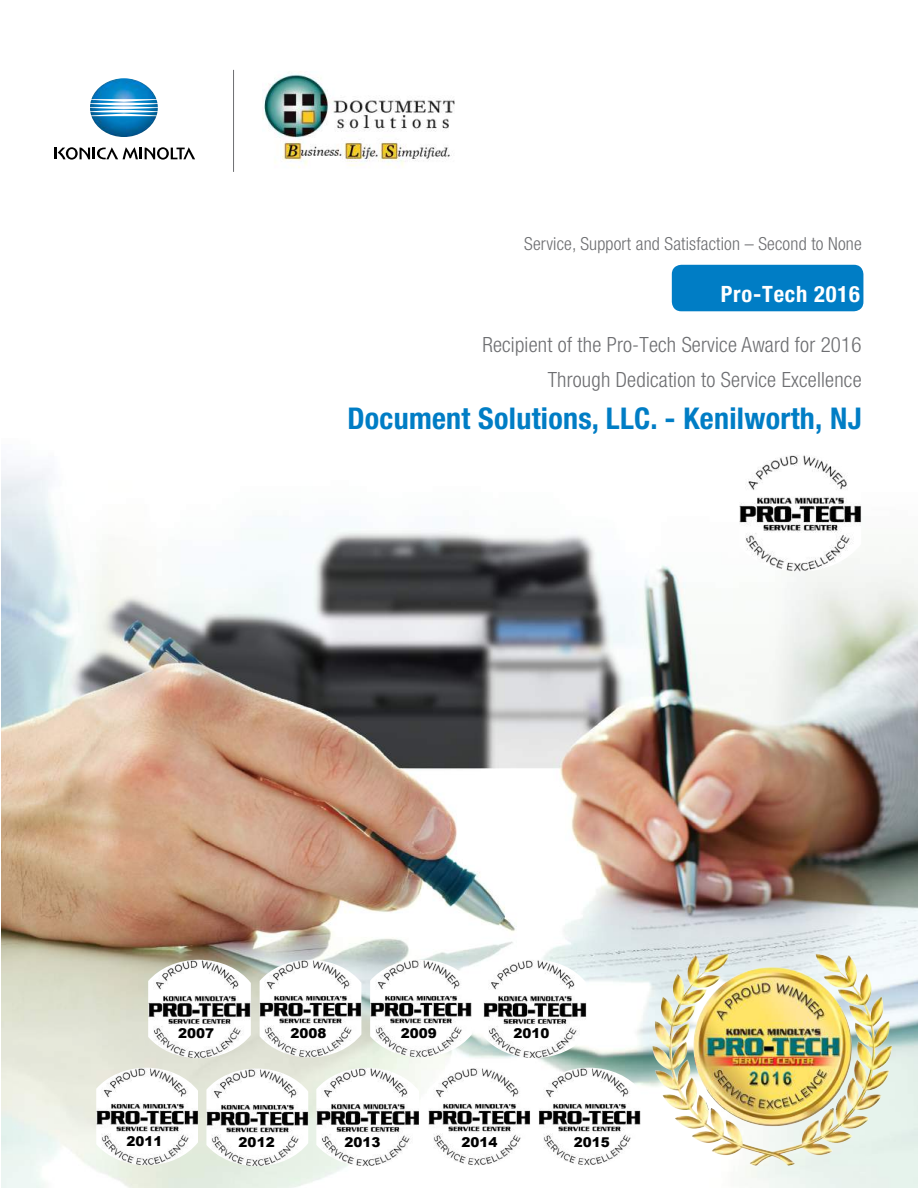
<style>
.page{position:relative;width:918px;height:1188px;background:#fff}
.page>*{position:absolute;margin:0;border:0;box-sizing:border-box;transform-origin:0 0}
.t1{font:700 condensed 30px "Helvetica Neue LT Std";letter-spacing:.01em;color:#007dc5}
.t2{font:700 condensed 22.5px "Helvetica Neue LT Std";letter-spacing:.035em;color:#fff}
.t3{font:300 condensed 21px/34.5px "Helvetica Neue LT Std";letter-spacing:.01em;color:#6d6e71;text-align:right}
.t4{font:300 condensed 18px "Helvetica Neue LT Std";letter-spacing:.01em;color:#6d6e71}
.t5{font:900 13.5px "Arial";color:#000}
</style>
<div class="page">
<img style="left:1px;top:468px;width:917px;height:720px">
<img style="left:739px;top:455px;width:122px;height:117px">
<div style="left:672px;top:265px;width:191px;height:46px;background:#007dc5;border-radius:9px"></div>
<img style="left:90px;top:78px;width:68px;height:59px">
<svg style="left:55px;top:147px;width:140px;height:13px"></svg>
<hr style="left:233px;top:70px;width:1px;height:102px;background:#6d6e71">
<img style="left:263px;top:74px;width:192px;height:94px">
<img style="left:148px;top:960px;width:103px;height:98px">
<img style="left:260px;top:960px;width:101px;height:97px">
<img style="left:370px;top:960px;width:102px;height:97px">
<img style="left:484px;top:960px;width:102px;height:98px">
<img style="left:96px;top:1068px;width:102px;height:97px">
<img style="left:206px;top:1069px;width:102px;height:97px">
<img style="left:316px;top:1068px;width:103px;height:98px">
<img style="left:428px;top:1068px;width:102px;height:97px">
<img style="left:539px;top:1068px;width:102px;height:97px">
<img style="left:648px;top:941px;width:249px;height:231px">
<p class="t4" style="left:524px;top:233px;width:339px">Service, Support and Satisfaction – Second to None</p>
<p class="t2" style="left:721px;top:280px;width:140px">Pro-Tech 2016</p>
<p class="t3" style="left:482px;top:327px;width:381px">Recipient of the Pro-Tech Service Award for 2016<br>Through Dedication to Service Excellence</p>
<h1 class="t1" style="left:347px;top:400px;width:516px">Document Solutions, LLC. - Kenilworth, NJ</h1>
<p class="t5" style="left:178px;top:1024px;width:38px">2007</p>
<p class="t5" style="left:291px;top:1024px;width:38px">2008</p>
<p class="t5" style="left:401px;top:1024px;width:38px">2009</p>
<p class="t5" style="left:513px;top:1024px;width:38px">2010</p>
<p class="t5" style="left:126px;top:1132px;width:38px">2011</p>
<p class="t5" style="left:239px;top:1133px;width:38px">2012</p>
<p class="t5" style="left:344px;top:1133px;width:38px">2013</p>
<p class="t5" style="left:461px;top:1133px;width:38px">2014</p>
<p class="t5" style="left:574px;top:1133px;width:38px">2015</p>
</div>
